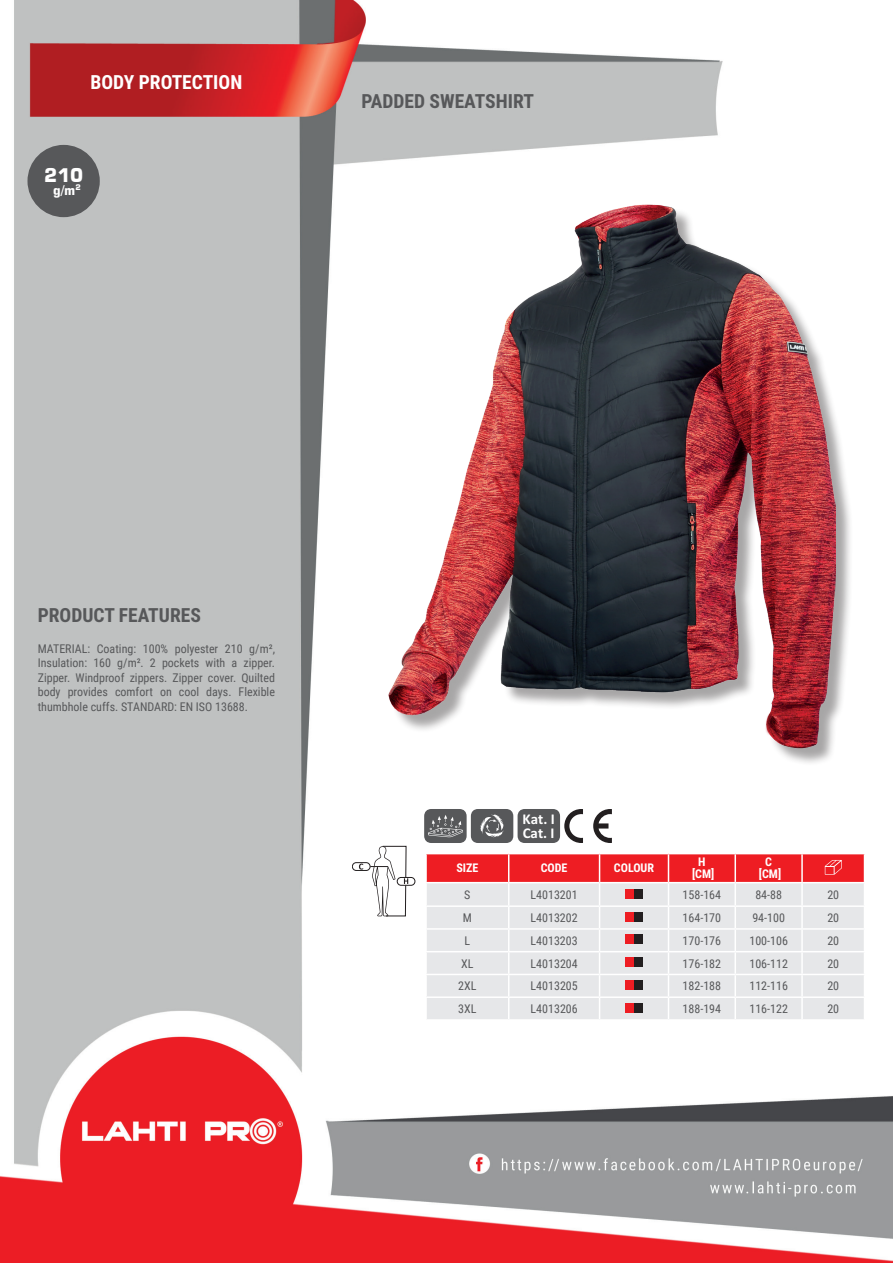
<style>
.page{position:relative;width:893px;height:1263px;background:#fff}
.page>*{position:absolute;margin:0;border:0;box-sizing:border-box;transform-origin:0 0}
.t1{font:700 19.5px "Roboto Condensed";color:#57585a}
.t2{font:700 19.5px "Roboto Condensed";color:#fff}
.t3{font:700 18.75px "Square 721 BT";color:#fff}
.t4{font:700 15px/13.8px "Calibri Profix";color:#fff}
.t5{font:700 13.05px "Square 721 BT";color:#fff}
.t6{font:12px/14.4px "Roboto Condensed";color:#57585a;text-align:justify}
.t7{font:700 12px/12px "Roboto Condensed";color:#fff;text-align:center}
</style>
<div class="page">
<img style="left:0;top:0;width:893px;height:1263px">
<div style="left:27px;top:145px;width:73px;height:72px;background:#57585a;border-radius:50%"></div>
<div style="left:391px;top:207px;width:463px;height:559px;background:#231f20;opacity:.4"></div>
<img style="left:389px;top:204px;width:447px;height:544px">
<hr style="left:425px;top:854px;width:2px;height:28px;background:#fff">
<hr style="left:425px;top:883px;width:2px;height:22px;background:#fff">
<hr style="left:425px;top:907px;width:2px;height:21px;background:#fff">
<hr style="left:425px;top:930px;width:2px;height:21px;background:#fff">
<hr style="left:425px;top:952px;width:2px;height:22px;background:#fff">
<hr style="left:425px;top:975px;width:2px;height:21px;background:#fff">
<hr style="left:425px;top:998px;width:2px;height:21px;background:#fff">
<hr style="left:425px;top:853px;width:84px;height:1px;background:#fff">
<hr style="left:425px;top:882px;width:84px;height:1px;background:#fff">
<hr style="left:425px;top:905px;width:84px;height:2px;background:#fff">
<hr style="left:425px;top:928px;width:84px;height:2px;background:#fff">
<hr style="left:425px;top:951px;width:84px;height:1px;background:#fff">
<hr style="left:425px;top:974px;width:84px;height:1px;background:#fff">
<hr style="left:425px;top:996px;width:84px;height:2px;background:#fff">
<hr style="left:425px;top:1019px;width:84px;height:2px;background:#fff">
<hr style="left:509px;top:1019px;width:91px;height:2px;background:#fff">
<hr style="left:600px;top:1019px;width:68px;height:2px;background:#fff">
<hr style="left:668px;top:1019px;width:67px;height:2px;background:#fff">
<hr style="left:735px;top:1019px;width:67px;height:2px;background:#fff">
<hr style="left:802px;top:1019px;width:63px;height:2px;background:#fff">
<svg style="left:426px;top:853px;width:439px;height:166px;background:#e9c7ca"></svg>
<div style="left:625px;top:889px;width:9px;height:10px;background:#ee1d23"></div>
<div style="left:634px;top:889px;width:8px;height:10px;background:#231f20"></div>
<div style="left:625px;top:912px;width:9px;height:9px;background:#ee1d23"></div>
<div style="left:634px;top:912px;width:8px;height:9px;background:#231f20"></div>
<div style="left:625px;top:934px;width:9px;height:10px;background:#ee1d23"></div>
<div style="left:634px;top:934px;width:8px;height:10px;background:#231f20"></div>
<div style="left:625px;top:957px;width:9px;height:10px;background:#ee1d23"></div>
<div style="left:634px;top:957px;width:8px;height:10px;background:#231f20"></div>
<div style="left:625px;top:980px;width:9px;height:10px;background:#ee1d23"></div>
<div style="left:634px;top:980px;width:8px;height:10px;background:#231f20"></div>
<div style="left:625px;top:1003px;width:9px;height:10px;background:#ee1d23"></div>
<div style="left:634px;top:1003px;width:8px;height:10px;background:#231f20"></div>
<div style="left:424px;top:809px;width:43px;height:34px;background:#57585a;border-radius:7px"></div>
<svg style="left:428px;top:815px;width:35px;height:22px"></svg>
<div style="left:471px;top:809px;width:42px;height:34px;background:#57585a;border-radius:7px"></div>
<svg style="left:480px;top:814px;width:24px;height:24px"></svg>
<div style="left:518px;top:809px;width:42px;height:34px;background:#57585a;border-radius:7px"></div>
<svg style="left:593px;top:809px;width:19px;height:34px"></svg>
<svg style="left:564px;top:809px;width:19px;height:34px"></svg>
<div style="left:352px;top:862px;width:18px;height:9px;background:#fff;border:1px solid #231f20;border-radius:4px"></div>
<svg style="left:359px;top:863px;width:4px;height:6px"></svg>
<svg style="left:397px;top:877px;width:18px;height:8px"></svg>
<svg style="left:370px;top:846px;width:38px;height:70px"></svg>
<h1 class="t2" style="left:90px;top:69px;width:153px">BODY PROTECTION</h1>
<h2 class="t3" style="left:44px;top:163px;width:41px">210</h2>
<p class="t5" style="left:53px;top:182px;width:29px">g/m<sup>2</sup></p>
<h1 class="t1" style="left:361px;top:88px;width:174px">PADDED SWEATSHIRT</h1>
<h1 class="t1" style="left:38px;top:601px;width:165px">PRODUCT FEATURES</h1>
<p class="t6" style="left:38px;top:641px;width:239px">MATERIAL: Coating: 100% polyester 210 g/m², Insulation: 160 g/m². 2 pockets with a zipper.<br>Zipper. Windproof zippers. Zipper cover. Quilted body provides comfort on cool days. Flexible thumbhole cuffs. STANDARD: EN ISO 13688.</p>
<p class="t4" style="left:522px;top:811px;width:34px">Kat. I<br>Cat. I</p>
<p class="t7" style="left:456px;top:862px;width:23px">SIZE</p>
<p class="t7" style="left:541px;top:862px;width:28px">CODE</p>
<p class="t7" style="left:614px;top:862px;width:42px">COLOUR</p>
<p class="t7" style="left:692px;top:856px;width:24px">H [CM]</p>
<p class="t7" style="left:759px;top:856px;width:24px">C [CM]</p>
<p class="t6" style="left:464px;top:887px;width:8px">S</p>
<p class="t6" style="left:531px;top:887px;width:49px">L4013201</p>
<p class="t6" style="left:683px;top:887px;width:40px">158-164</p>
<p class="t6" style="left:755px;top:887px;width:28px">84-88</p>
<p class="t6" style="left:827px;top:887px;width:13px">20</p>
<p class="t6" style="left:463px;top:910px;width:11px">M</p>
<p class="t6" style="left:531px;top:910px;width:49px">L4013202</p>
<p class="t6" style="left:683px;top:910px;width:40px">164-170</p>
<p class="t6" style="left:752px;top:910px;width:34px">94-100</p>
<p class="t6" style="left:827px;top:910px;width:13px">20</p>
<p class="t6" style="left:465px;top:933px;width:7px">L</p>
<p class="t6" style="left:531px;top:933px;width:49px">L4013203</p>
<p class="t6" style="left:683px;top:933px;width:40px">170-176</p>
<p class="t6" style="left:749px;top:933px;width:40px">100-106</p>
<p class="t6" style="left:827px;top:933px;width:13px">20</p>
<p class="t6" style="left:461px;top:956px;width:14px">XL</p>
<p class="t6" style="left:531px;top:956px;width:49px">L4013204</p>
<p class="t6" style="left:683px;top:956px;width:40px">176-182</p>
<p class="t6" style="left:749px;top:956px;width:40px">106-112</p>
<p class="t6" style="left:827px;top:956px;width:13px">20</p>
<p class="t6" style="left:458px;top:978px;width:20px">2XL</p>
<p class="t6" style="left:531px;top:978px;width:49px">L4013205</p>
<p class="t6" style="left:683px;top:978px;width:40px">182-188</p>
<p class="t6" style="left:749px;top:978px;width:40px">112-116</p>
<p class="t6" style="left:827px;top:978px;width:13px">20</p>
<p class="t6" style="left:458px;top:1001px;width:20px">3XL</p>
<p class="t6" style="left:531px;top:1001px;width:49px">L4013206</p>
<p class="t6" style="left:683px;top:1001px;width:40px">188-194</p>
<p class="t6" style="left:749px;top:1001px;width:40px">116-122</p>
<p class="t6" style="left:827px;top:1001px;width:13px">20</p>
</div>
